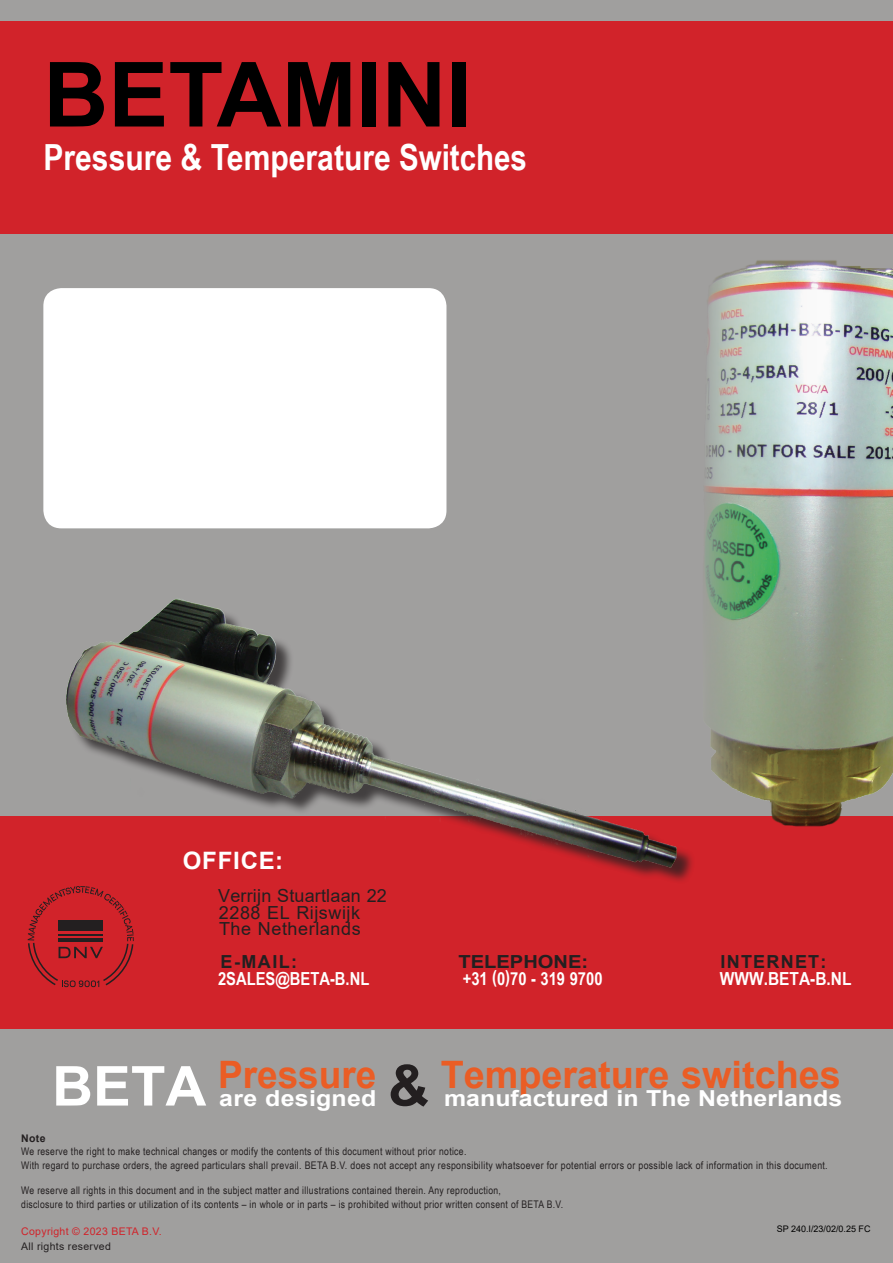
<style>
.page{position:relative;width:893px;height:1263px;background:#a09f9e}
.page>*{position:absolute;margin:0;border:0;box-sizing:border-box;transform-origin:0 0}
.t1{font:700 90px "Arial";color:#000}
.t2{font:700 37.8px "Arial";color:#ea5d25}
.t3{font:700 36px "Arial Narrow";color:#fff}
.t4{font:700 24px "Arial";letter-spacing:.035em;color:#fff}
.t5{font:700 22.05px "Arial";color:#fff;scale:1.13 1}
.t6{font:18px/16.5px "Arial";letter-spacing:.03em;color:#231f20}
.t7{font:700 18px "Arial Narrow";color:#fff}
.t8{font:700 18px "Arial";letter-spacing:.07em;color:#231f20}
.t9{font:700 18px "Arial Narrow";color:#fff;scale:1.05 1}
.t10{font:700 18px "Arial";color:#231f20;scale:1.12 1}
.t11{font:10.5px/13.5px "Arial Narrow";letter-spacing:.03em;color:#231f20}
.t12{font:10.5px "Arial";letter-spacing:.03em;color:#d1232a}
.t13{font:10.5px "Arial";letter-spacing:.03em;color:#231f20}
.t14{font:700 10.5px "Arial";color:#231f20}
.t15{font:9px "Arial";color:#000}
.s1{font-size:55.05px;color:#fff}
.s2{font-size:56.7px;color:#231f20}
</style>
<div class="page">
<div style="left:0;top:21px;width:893px;height:213px;background:#d1232a"></div>
<div style="left:0;top:816px;width:893px;height:213px;background:#d1232a"></div>
<img style="left:705px;top:260px;width:188px;height:567px">
<div style="left:69px;top:602px;width:626px;height:283px;background:#231f20;opacity:.75"></div>
<img style="left:66px;top:599px;width:619px;height:270px">
<div style="left:43px;top:288px;width:403px;height:240px;background:#fff;border-radius:18px"></div>
<svg style="left:28px;top:886px;width:106px;height:101px"></svg>
<h1 class="t1" style="left:43px;top:31px;width:430px">BETAMINI</h1>
<h3 class="t3" style="left:43px;top:131px;width:485px">Pressure &amp; Temperature Switches</h3>
<h3 class="t4" style="left:183px;top:844px;width:102px">OFFICE:</h3>
<h3 class="t6" style="left:218px;top:887px;width:170px">Verrijn Stuartlaan 22<br>2288 EL Rijswijk<br>The Netherlands</h3>
<h3 class="t8" style="left:221px;top:949px;width:78px">E-MAIL:</h3>
<h3 class="t10" style="left:458px;top:949px;width:118px">TELEPHONE:</h3>
<h3 class="t8" style="left:720px;top:949px;width:108px">INTERNET:</h3>
<h3 class="t7" style="left:218px;top:965px;width:153px">2SALES@BETA-B.NL</h3>
<h3 class="t7" style="left:463px;top:965px;width:141px">+31 (0)70 - 319 9700</h3>
<h3 class="t9" style="left:720px;top:965px;width:127px">WWW.BETA-B.NL</h3>
<h2 class="t2" style="left:52px;top:1048px;width:790px"><span class="s1">BETA</span> Pressure <span class="s2">&amp;</span> Temperature switches</h2>
<h3 class="t5" style="left:219px;top:1082px;width:141px">are designed</h3>
<h3 class="t5" style="left:444px;top:1082px;width:354px">manufactured in The Netherlands</h3>
<p class="t14" style="left:21px;top:1131px;width:26px">Note</p>
<p class="t11" style="left:21px;top:1144px;width:808px">We reserve the right to make technical changes or modify the contents of this document without prior notice.<br>With regard to purchase orders, the agreed particulars shall prevail. BETA B.V. does not accept any responsibility whatsoever for potential errors or possible lack of information in this document.</p>
<p class="t11" style="left:21px;top:1183px;width:544px">We reserve all rights in this document and in the subject matter and illustrations contained therein. Any reproduction,<br>disclosure to third parties or utilization of its contents – in whole or in parts – is prohibited without prior written consent of BETA B.V.</p>
<p class="t12" style="left:21px;top:1224px;width:142px">Copyright © 2023 BETA B.V.</p>
<p class="t13" style="left:21px;top:1239px;width:91px">All rights reserved</p>
<p class="t15" style="left:777px;top:1222px;width:95px">SP 240.I/23/02/0.25 FC</p>
</div>
